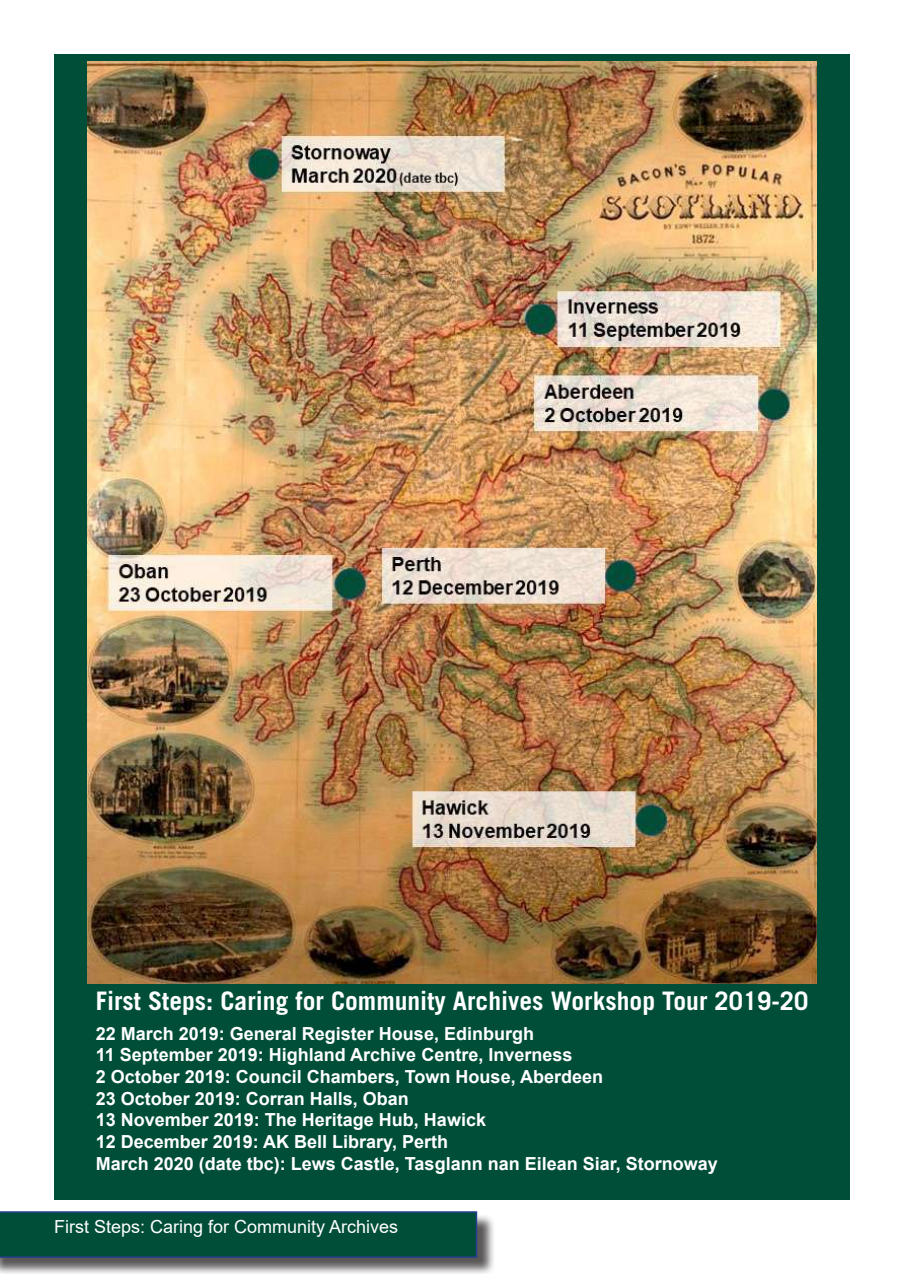
<style>
.page{position:relative;width:904px;height:1274px;background:#fff}
.page>*{position:absolute;margin:0;border:0;box-sizing:border-box;transform-origin:0 0}
.t1{font:700 25.5px "Trade Gothic";color:#fff}
.t2{font:700 18px/21.6px "Arial";color:#fff}
.t3{font:18px "Arial";color:#fff}
</style>
<div class="page">
<div style="left:0;top:1213px;width:496px;height:60px;background:#231f20;opacity:.75"></div>
<div style="left:0;top:1211px;width:477px;height:46px;background:#004e38"></div>
<div style="left:54px;top:54px;width:796px;height:1145px;background:#004e38"></div>
<img style="left:87px;top:62px;width:729px;height:921px">
<h1 class="t1" style="left:96px;top:984px;width:714px">First Steps: Caring for Community Archives Workshop Tour 2019-20</h1>
<p class="t2" style="left:96px;top:1023px;width:623px">22 March 2019: General Register House, Edinburgh<br>11 September 2019: Highland Archive Centre, Inverness<br>2 October 2019: Council Chambers, Town House, Aberdeen<br>23 October 2019: Corran Halls, Oban<br>13 November 2019: The Heritage Hub, Hawick<br>12 December 2019: AK Bell Library, Perth<br>March 2020 (date tbc): Lews Castle, Tasglann nan Eilean Siar, Stornoway</p>
<p class="t3" style="left:54px;top:1214px;width:346px">First Steps: Caring for Community Archives</p>
</div>
